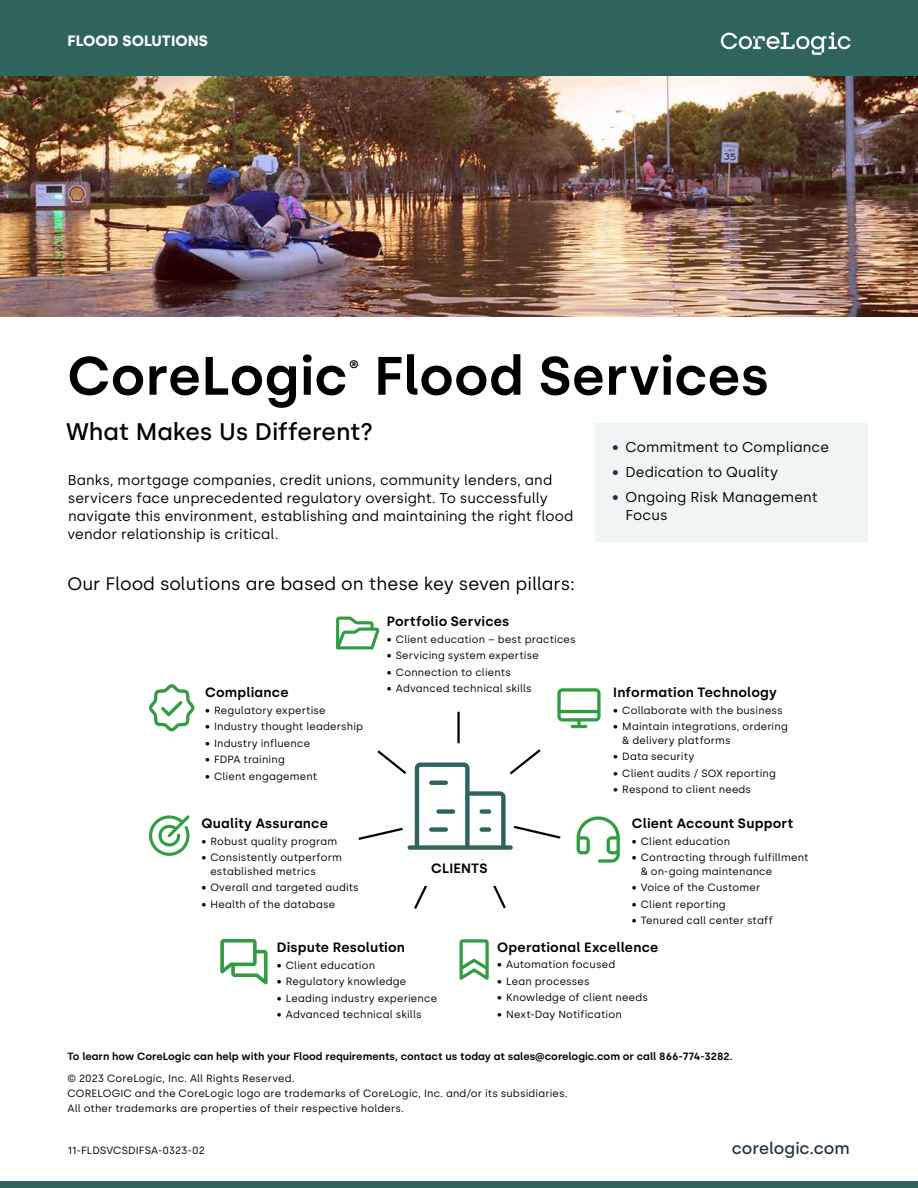
<style>
.page{position:relative;width:918px;height:1188px;background:#fff}
.page>*{position:absolute;margin:0;border:0;box-sizing:border-box;transform-origin:0 0}
.t1{font:600 54px "Silka";letter-spacing:.005em;color:#000}
.t2{font:500 24px "Silka";letter-spacing:-.005em;color:#000}
.t3{font:600 18.3px "Silka";color:#000}
.t4{font:18px "Silka";color:#000}
.t5{font:500 16.5px "Silka";color:#1f323e}
.t6{font:700 15px "Silka";color:#fff}
.t7{font:14.25px/18px "Silka";letter-spacing:.005em;color:#000}
.t8{font:600 13.5px "Silka";letter-spacing:.015em;color:#000}
.t9{font:10.5px/13.5px "Silka";letter-spacing:.015em;color:#000}
.t10{font:600 10.5px "Silka";color:#000}
.s1{color:#1f323e}
</style>
<div class="page">
<img style="left:0;top:76px;width:918px;height:240px">
<div style="left:0;top:1181px;width:918px;height:7px;background:#2e645d"></div>
<div style="left:0;top:0;width:918px;height:76px;background:#2e645d"></div>
<svg style="left:721px;top:32px;width:130px;height:23px"></svg>
<div style="left:595px;top:423px;width:272px;height:118px;background:#eff4f5"></div>
<hr style="left:457px;top:712px;width:3px;height:103px;background:#000">
<svg style="left:149px;top:684px;width:45px;height:47px"></svg>
<svg style="left:336px;top:617px;width:43px;height:32px"></svg>
<svg style="left:557px;top:688px;width:44px;height:40px"></svg>
<svg style="left:149px;top:815px;width:41px;height:41px"></svg>
<svg style="left:220px;top:939px;width:48px;height:45px"></svg>
<svg style="left:460px;top:939px;width:29px;height:41px"></svg>
<svg style="left:577px;top:816px;width:43px;height:47px"></svg>
<svg style="left:358px;top:747px;width:203px;height:162px"></svg>
<svg style="left:429px;top:781px;width:19px;height:4px"></svg>
<div style="left:436px;top:809px;width:19px;height:5px;background:#2e645d;border-radius:2px"></div>
<div style="left:429px;top:827px;width:19px;height:5px;background:#2e645d;border-radius:2px"></div>
<div style="left:480px;top:827px;width:11px;height:5px;background:#2e645d;border-radius:2px"></div>
<div style="left:480px;top:809px;width:11px;height:5px;background:#2e645d;border-radius:2px"></div>
<h3 class="t6" style="left:68px;top:32px;width:142px">FLOOD SOLUTIONS</h3>
<h1 class="t1" style="left:67px;top:344px;width:282px">CoreLogic</h1>
<h3 class="t3" style="left:349px;top:357px;width:11px">®</h3>
<h1 class="t1" style="left:374px;top:344px;width:397px">Flood Services</h1>
<h2 class="t2" style="left:66px;top:417px;width:309px">What Makes Us Different?</h2>
<p class="t7" style="left:68px;top:471px;width:507px">Banks, mortgage companies, credit unions, community lenders, and servicers face unprecedented regulatory oversight. To successfully navigate this environment, establishing and maintaining the right flood vendor relationship is critical.</p>
<h3 class="t4" style="left:68px;top:573px;width:509px">Our Flood solutions are based on these key seven pillars:</h3>
<h3 class="t7" style="left:612px;top:438px;width:218px"><span class="s1">•</span> Commitment to Compliance</h3>
<h3 class="t7" style="left:612px;top:463px;width:168px"><span class="s1">•</span> Dedication to Quality</h3>
<h3 class="t7" style="left:626px;top:488px;width:194px;text-indent:-14px"><span class="s1">•</span> Ongoing Risk Management<br>Focus</h3>
<p class="t8" style="left:205px;top:685px;width:85px">Compliance</p>
<p class="t9" style="left:205px;top:704px;width:122px">• Regulatory expertise</p>
<p class="t9" style="left:205px;top:720px;width:160px">• Industry thought leadership</p>
<p class="t9" style="left:205px;top:737px;width:107px">• Industry influence</p>
<p class="t9" style="left:205px;top:753px;width:81px">• FDPA training</p>
<p class="t9" style="left:205px;top:770px;width:114px">• Client engagement</p>
<p class="t8" style="left:387px;top:614px;width:124px">Portfolio Services</p>
<p class="t9" style="left:387px;top:632px;width:190px">• Client education – best practices</p>
<p class="t9" style="left:387px;top:649px;width:153px">• Servicing system expertise</p>
<p class="t9" style="left:387px;top:665px;width:126px">• Connection to clients</p>
<p class="t9" style="left:387px;top:682px;width:146px">• Advanced technical skills</p>
<p class="t8" style="left:613px;top:684px;width:165px">Information Technology</p>
<p class="t9" style="left:613px;top:703px;width:171px">• Collaborate with the business</p>
<p class="t9" style="left:622px;top:720px;width:167px;text-indent:-9px">• Maintain integrations, ordering &amp; delivery platforms</p>
<p class="t9" style="left:613px;top:750px;width:83px">• Data security</p>
<p class="t9" style="left:613px;top:766px;width:164px">• Client audits / SOX reporting</p>
<p class="t9" style="left:613px;top:783px;width:139px">• Respond to client needs</p>
<p class="t8" style="left:201px;top:815px;width:128px">Quality Assurance</p>
<p class="t9" style="left:201px;top:834px;width:137px">• Robust quality program</p>
<p class="t9" style="left:210px;top:851px;width:133px;text-indent:-9px">• Consistently outperform established metrics</p>
<p class="t9" style="left:201px;top:881px;width:159px">• Overall and targeted audits</p>
<p class="t9" style="left:201px;top:897px;width:135px">• Health of the database</p>
<p class="t8" style="left:277px;top:940px;width:130px">Dispute Resolution</p>
<p class="t9" style="left:277px;top:958px;width:100px">• Client education</p>
<p class="t9" style="left:277px;top:975px;width:131px">• Regulatory knowledge</p>
<p class="t9" style="left:277px;top:991px;width:162px">• Leading industry experience</p>
<p class="t9" style="left:277px;top:1008px;width:146px">• Advanced technical skills</p>
<p class="t8" style="left:431px;top:860px;width:58px">CLIENTS</p>
<p class="t8" style="left:632px;top:815px;width:163px">Client Account Support</p>
<p class="t9" style="left:632px;top:834px;width:100px">• Client education</p>
<p class="t9" style="left:641px;top:851px;width:169px;text-indent:-9px">• Contracting through fulfillment &amp; on-going maintenance</p>
<p class="t9" style="left:632px;top:881px;width:130px">• Voice of the Customer</p>
<p class="t9" style="left:632px;top:897px;width:95px">• Client reporting</p>
<p class="t9" style="left:632px;top:914px;width:143px">• Tenured call center staff</p>
<p class="t8" style="left:497px;top:939px;width:163px">Operational Excellence</p>
<p class="t9" style="left:497px;top:958px;width:119px">• Automation focused</p>
<p class="t9" style="left:497px;top:974px;width:94px">• Lean processes</p>
<p class="t9" style="left:497px;top:991px;width:152px">• Knowledge of client needs</p>
<p class="t9" style="left:497px;top:1007px;width:126px">• Next-Day Notification</p>
<p class="t10" style="left:68px;top:1050px;width:667px">To learn how CoreLogic can help with your Flood requirements, contact us today at sales@corelogic.com or call 866-774-3282.</p>
<p class="t9" style="left:68px;top:1070px;width:502px;line-height:15px">© 2023 CoreLogic, Inc. All Rights Reserved.<br>CORELOGIC and the CoreLogic logo are trademarks of CoreLogic, Inc. and/or its subsidiaries.<br>All other trademarks are properties of their respective holders.</p>
<p class="t9" style="left:68px;top:1144px;width:139px">11-FLDSVCSDIFSA-0323-02</p>
<h3 class="t5" style="left:732px;top:1139px;width:119px">corelogic.com</h3>
</div>
